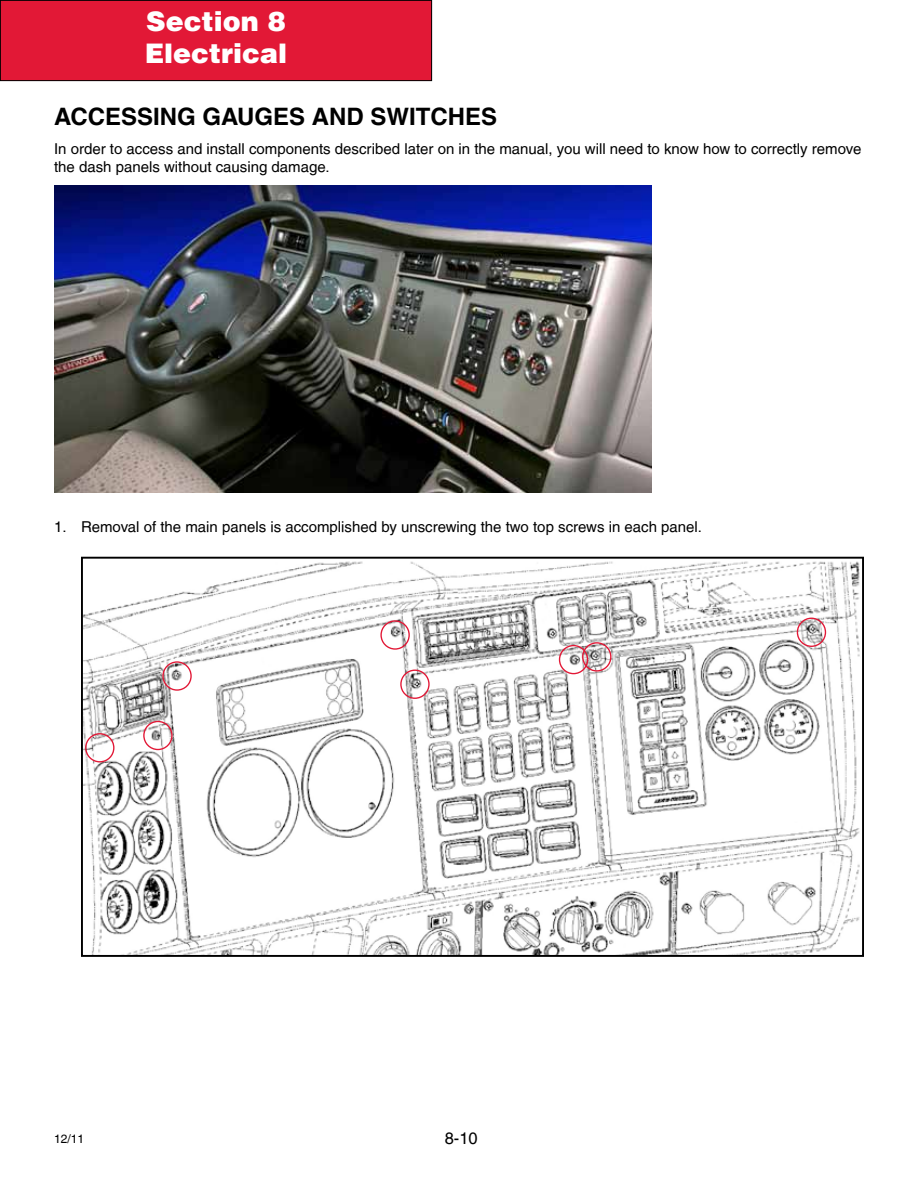
<style>
.page{position:relative;width:918px;height:1188px;background:#fff}
.page>*{position:absolute;margin:0;border:0;box-sizing:border-box;transform-origin:0 0}
.t1{font:900 27px/32.4px "Helvetica LT";color:#fff}
.t2{font:700 24px "Helvetica LT";color:#000}
.t3{font:16.5px "Helvetica LT";color:#000}
.t4{font:15px/18px "Helvetica LT";color:#000}
.t5{font:12px "Helvetica LT";color:#000}
</style>
<div class="page">
<div style="left:0;top:0;width:432px;height:81px;background:#e21836"></div>
<div style="left:0;top:0;width:432px;height:81px;border:1px solid #000"></div>
<img style="left:54px;top:186px;width:597px;height:307px">
<img style="left:84px;top:561px;width:776px;height:393px">
<div style="left:81px;top:557px;width:783px;height:400px;border:2px solid #000"></div>
<div style="left:85px;top:733px;width:29px;height:30px;border:1px solid #e21836;border-radius:50%"></div>
<div style="left:143px;top:721px;width:30px;height:29px;border:1px solid #e21836;border-radius:50%"></div>
<div style="left:162px;top:661px;width:30px;height:30px;border:1px solid #e21836;border-radius:50%"></div>
<div style="left:380px;top:620px;width:30px;height:30px;border:1px solid #e21836;border-radius:50%"></div>
<div style="left:400px;top:670px;width:30px;height:29px;border:1px solid #e21836;border-radius:50%"></div>
<div style="left:559px;top:645px;width:29px;height:29px;border:1px solid #e21836;border-radius:50%"></div>
<div style="left:797px;top:618px;width:29px;height:29px;border:1px solid #e21836;border-radius:50%"></div>
<div style="left:582px;top:642px;width:29px;height:30px;border:1px solid #e21836;border-radius:50%"></div>
<h1 class="t1" style="left:145px;top:4px;width:144px">Section 8<br>Electrical</h1>
<h2 class="t2" style="left:54px;top:102px;width:445px">ACCESSING GAUGES AND SWITCHES</h2>
<p class="t4" style="left:54px;top:140px;width:809px">In order to access and install components described later on in the manual, you will need to know how to correctly remove the dash panels without causing damage.</p>
<p class="t4" style="left:54px;top:518px;width:650px">1. Removal of the main panels is accomplished by unscrewing the two top screws in each panel.</p>
<p class="t5" style="left:54px;top:1131px;width:32px">12/11</p>
<p class="t3" style="left:445px;top:1129px;width:35px">8-10</p>
</div>
